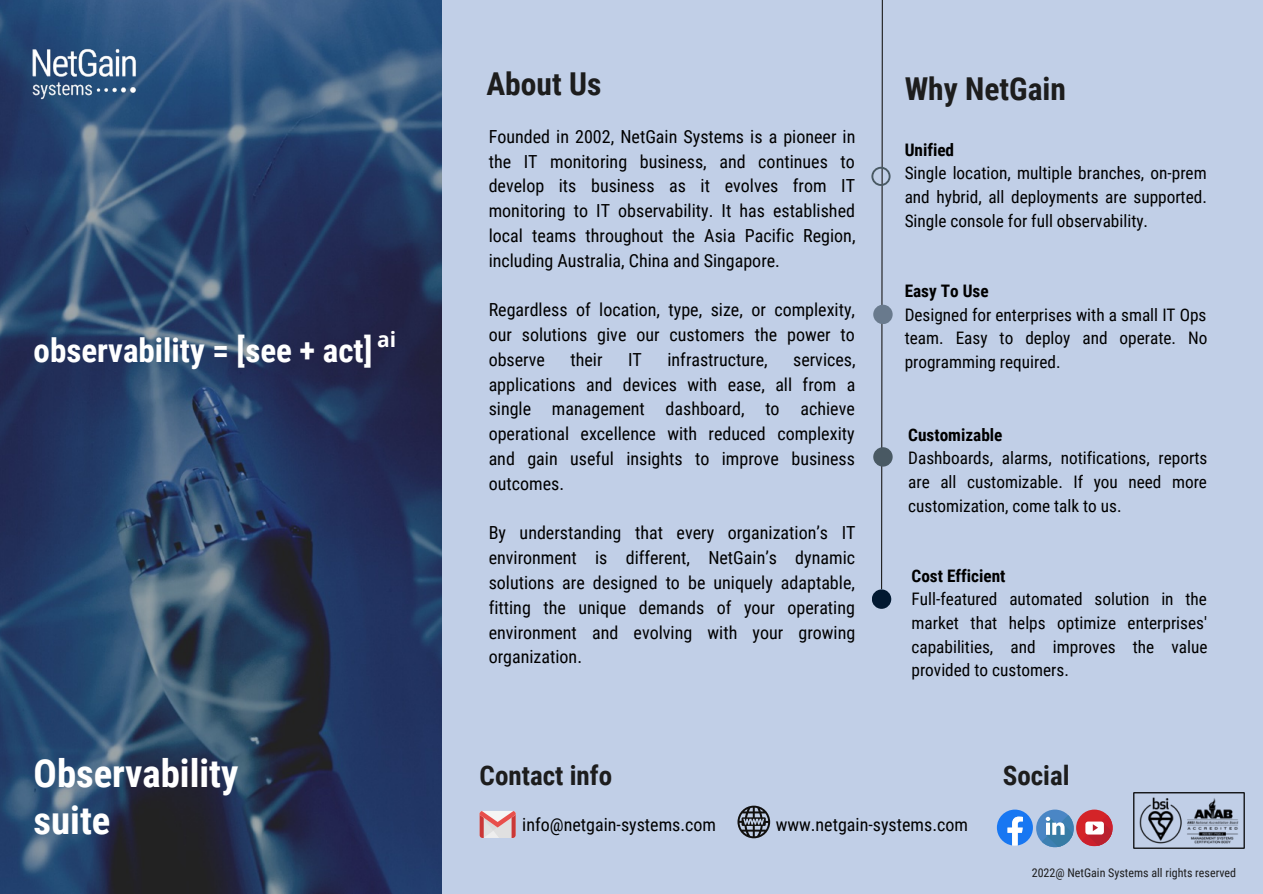
<style>
.page{position:relative;width:1263px;height:894px;background:#fff}
.page>*{position:absolute;margin:0;border:0;box-sizing:border-box;transform-origin:0 0}
.t1{font:700 38.7px/47.2px "Roboto Condensed";color:#fff}
.t2{font:700 33px "Roboto Condensed";color:#fff}
.t3{font:700 31.5px "Roboto Condensed";color:#1d1d1d}
.t4{font:700 27px "Roboto Condensed";color:#1d1d1d}
.t5{font:700 21px "Open Sans";color:#fff}
.t6{font:18px/24.8px "Roboto Condensed";color:#000;text-align:justify}
.t7{font:17.25px/23.7px "Roboto Condensed";color:#000;text-align:justify}
.t8{font:700 17.25px "Roboto Condensed";color:#000}
.t9{font:12px "Roboto Condensed";color:#1d1d1d}
</style>
<div class="page">
<img style="left:0;top:0;width:442px;height:893px">
<div style="left:442px;top:0;width:820px;height:893px;background:#c1cfe7"></div>
<img style="left:22px;top:38px;width:124px;height:70px">
<div style="left:873px;top:304px;width:19px;height:20px;background:#697a8d;border-radius:50%"></div>
<div style="left:873px;top:447px;width:19px;height:19px;background:#495963;border-radius:50%"></div>
<div style="left:871px;top:589px;width:20px;height:19px;background:#021931;border-radius:50%"></div>
<img style="left:1133px;top:792px;width:111px;height:56px">
<svg style="left:996px;top:809px;width:36px;height:36px"></svg>
<svg style="left:1036px;top:809px;width:37px;height:37px"></svg>
<svg style="left:1041px;top:814px;width:33px;height:34px"></svg>
<svg style="left:1075px;top:809px;width:37px;height:36px"></svg>
<svg style="left:1081px;top:814px;width:32px;height:33px"></svg>
<svg style="left:479px;top:811px;width:36px;height:26px"></svg>
<svg style="left:737px;top:805px;width:33px;height:33px"></svg>
<svg style="left:871px;top:0;width:19px;height:590px"></svg>
<h2 class="t2" style="left:34px;top:331px;width:340px">observability = [see + act]</h2>
<p class="t5" style="left:377px;top:324px;width:21px">ai</p>
<h1 class="t1" style="left:34px;top:749px;width:206px">Observability suite</h1>
<h3 class="t3" style="left:486px;top:65px;width:116px">About Us</h3>
<p class="t6" style="left:488px;top:124px;width:368px">Founded in 2002, NetGain Systems is a pioneer in the IT monitoring business, and continues to develop its business as it evolves from IT monitoring to IT observability. It has established local teams throughout the Asia Pacific Region, including Australia, China and Singapore.</p>
<p class="t6" style="left:488px;top:298px;width:368px">Regardless of location, type, size, or complexity, our solutions give our customers the power to observe</p>
<p class="t6" style="left:570px;top:347px;width:34px">their</p>
<p class="t6" style="left:628px;top:347px;width:15px">IT</p>
<p class="t6" style="left:667px;top:347px;width:102px">infrastructure,</p>
<p class="t6" style="left:488px;top:347px;width:368px;text-indent:304px">services, applications and devices with ease, all from a single management dashboard, to achieve operational excellence with reduced complexity and gain useful insights to improve business outcomes.</p>
<p class="t6" style="left:488px;top:520px;width:368px">By understanding that every organization’s IT environment is different, NetGain’s dynamic solutions are designed to be uniquely adaptable, fitting the unique demands of your operating environment and evolving with your growing organization.</p>
<h3 class="t4" style="left:479px;top:759px;width:134px">Contact info</h3>
<h3 class="t3" style="left:904px;top:71px;width:163px">Why NetGain</h3>
<p class="t8" style="left:904px;top:139px;width:51px">Unified</p>
<p class="t7" style="left:904px;top:161px;width:304px">Single location, multiple branches, on-prem and hybrid, all deployments are supported.<br>Single console for full observability.</p>
<p class="t8" style="left:904px;top:281px;width:85px">Easy To Use</p>
<p class="t7" style="left:904px;top:303px;width:304px">Designed for enterprises with a small IT Ops team. Easy to deploy and operate. No programming required.</p>
<p class="t8" style="left:908px;top:424px;width:96px">Customizable</p>
<p class="t7" style="left:908px;top:446px;width:300px">Dashboards, alarms, notifications, reports are all customizable. If you need more customization, come talk to us.</p>
<p class="t8" style="left:911px;top:565px;width:95px">Cost Efficient</p>
<p class="t7" style="left:911px;top:587px;width:297px">Full-featured automated solution in the market that helps optimize enterprises' capabilities, and improves the value provided to customers.</p>
<h3 class="t4" style="left:1002px;top:759px;width:68px">Social</h3>
<p class="t6" style="left:522px;top:812px;width:195px">info@netgain-systems.com</p>
<p class="t6" style="left:775px;top:812px;width:194px">www.netgain-systems.com</p>
<p class="t9" style="left:1031px;top:866px;width:206px">2022@ NetGain Systems all rights reserved</p>
</div>
